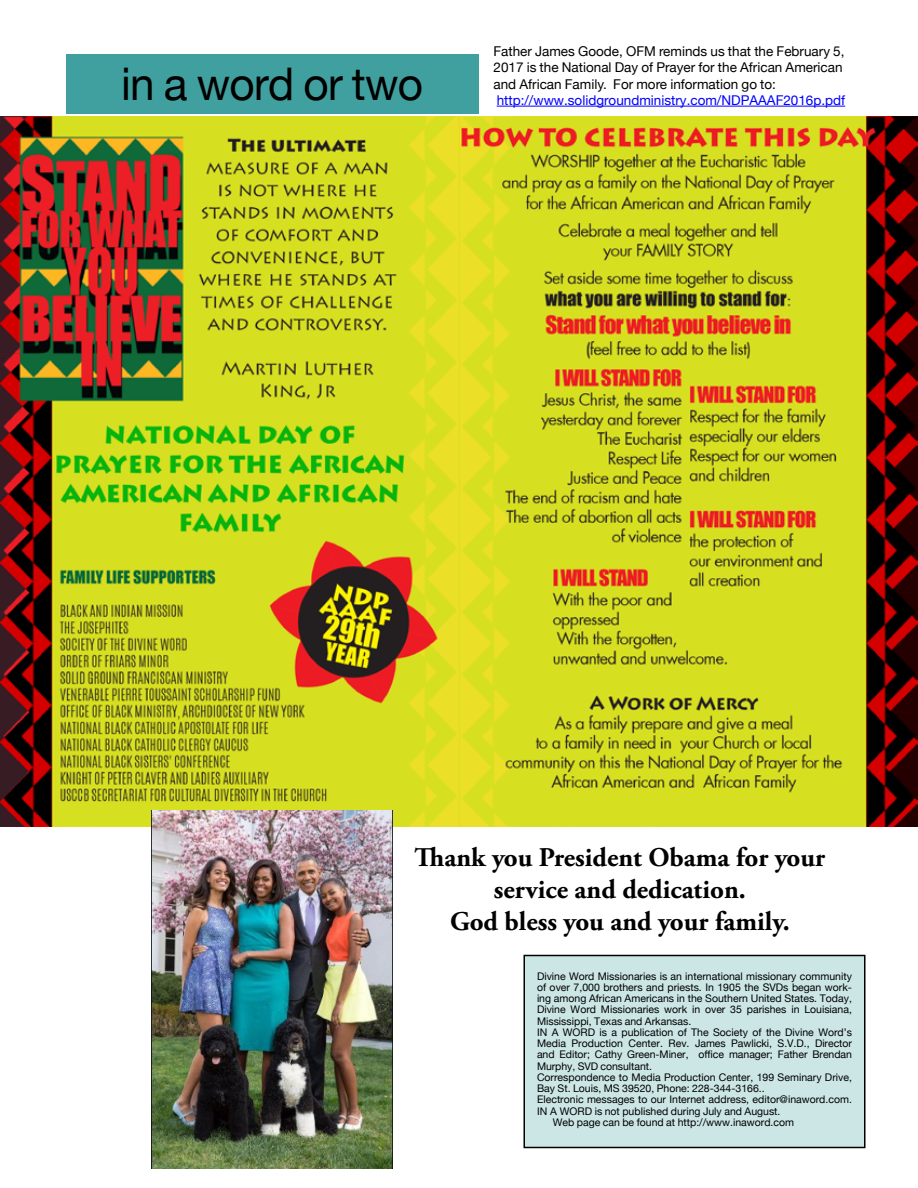
<style>
.page{position:relative;width:918px;height:1188px;background:#fff}
.page>*{position:absolute;margin:0;border:0;box-sizing:border-box;transform-origin:0 0}
.t1{font:45px "Helvetica Neue";letter-spacing:-.015em;color:#000}
.t2{font:700 27px/32.4px "Adobe Garamond Pro";color:#000;text-align:center}
.t3{font:13.5px/16.2px "Helvetica Neue";color:#000}
.t4{font:13.5px "Helvetica Neue";color:#00f}
.t5{font:10.5px "Helvetica Neue";color:#000}
</style>
<div class="page">
<div style="left:66px;top:54px;width:412px;height:59px;background:#40a0a0"></div>
<div style="left:524px;top:956px;width:341px;height:191px;background:#cce6e6"></div>
<div style="left:524px;top:955px;width:342px;height:193px;border:2px solid #000"></div>
<hr style="left:497px;top:106px;width:348px;height:1px;background:#00f">
<img style="left:0;top:117px;width:918px;height:709px">
<img style="left:152px;top:810px;width:240px;height:359px">
<h1 class="t1" style="left:121px;top:51px;width:303px">in a word or two</h1>
<p class="t3" style="left:494px;top:44px;width:353px">Father James Goode, OFM reminds us that the February 5,<br>2017 is the National Day of Prayer for the African American and African Family. For more information go to:</p>
<p class="t4" style="left:497px;top:90px;width:350px">http://www.solidgroundministry.com/NDPAAAF2016p.pdf</p>
<h2 class="t2" style="left:415px;top:841px;width:412px">Thank you President Obama for your service and dedication.<br>God bless you and your family.</h2>
<p class="t5" style="left:537px;top:968px;width:317px">Divine Word Missionaries is an international missionary community</p>
<p class="t5" style="left:537px;top:980px;width:317px">of over 7,000 brothers and priests. In 1905 the SVDs began work-</p>
<p class="t5" style="left:537px;top:991px;width:317px">ing among African Americans in the Southern United States. Today,</p>
<p class="t5" style="left:537px;top:1002px;width:317px">Divine Word Missionaries work in over 35 parishes in Louisiana,</p>
<p class="t5" style="left:537px;top:1013px;width:156px">Mississippi, Texas and Arkansas.</p>
<p class="t5" style="left:537px;top:1025px;width:316px">IN A WORD is a publication of The Society of the Divine Word’s</p>
<p class="t5" style="left:537px;top:1036px;width:317px">Media Production Center. Rev. James Pawlicki, S.V.D., Director</p>
<p class="t5" style="left:537px;top:1047px;width:316px">and Editor; Cathy Green-Miner, office manager; Father Brendan</p>
<p class="t5" style="left:537px;top:1058px;width:117px">Murphy, SVD consultant.</p>
<p class="t5" style="left:537px;top:1070px;width:317px">Correspondence to Media Production Center, 199 Seminary Drive,</p>
<p class="t5" style="left:537px;top:1081px;width:229px">Bay St. Louis, MS 39520, Phone: 228-344-3166..</p>
<p class="t5" style="left:537px;top:1092px;width:317px">Electronic messages to our Internet address, editor@inaword.com.</p>
<p class="t5" style="left:537px;top:1103px;width:245px">IN A WORD is not published during July and August.</p>
<p class="t5" style="left:553px;top:1115px;width:243px">Web page can be found at http://www.inaword.com</p>
</div>
